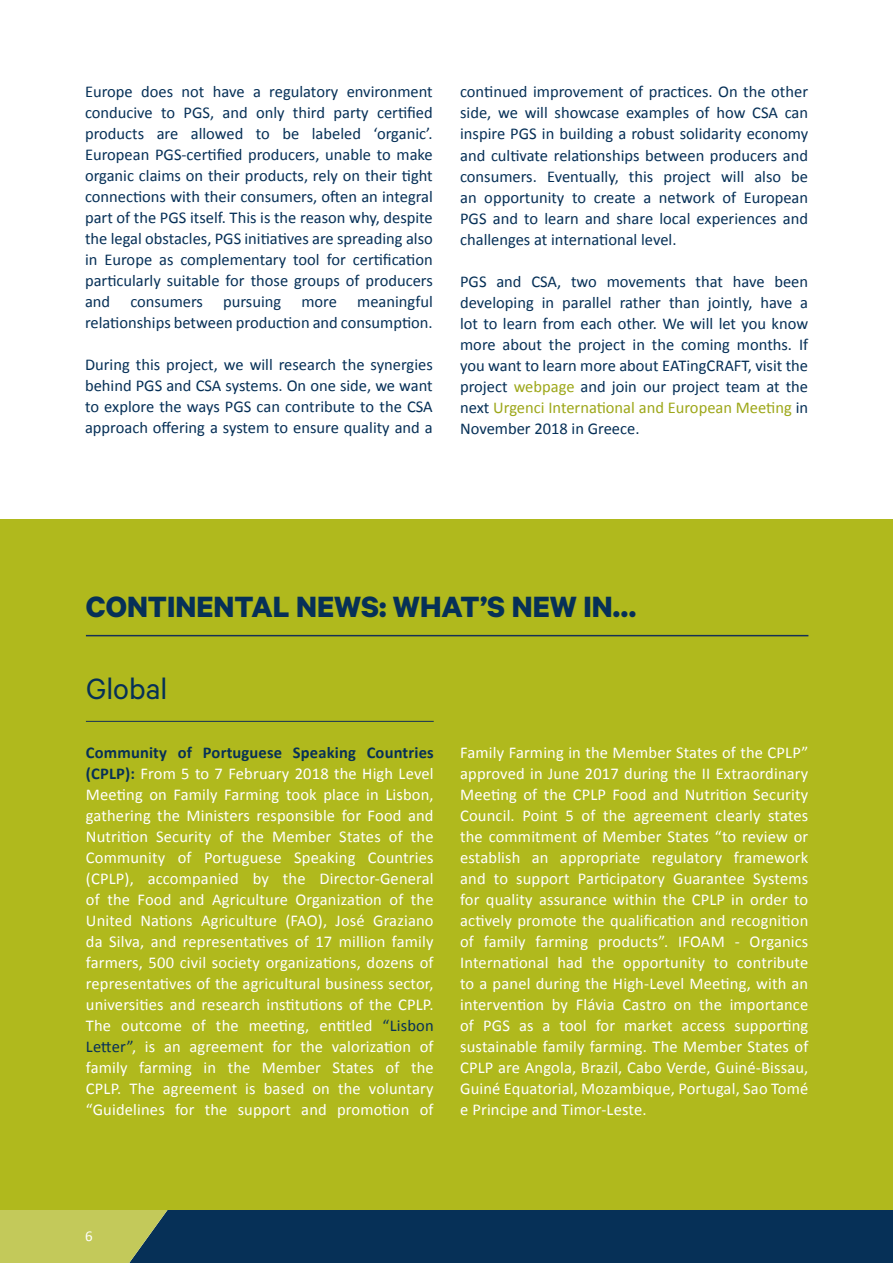
<style>
.page{position:relative;width:893px;height:1263px;background:#fff}
.page>*{position:absolute;margin:0;border:0;box-sizing:border-box;transform-origin:0 0}
.t1{font:700 33px "Calibre";color:#063057}
.t2{font:33px "Calibre";color:#063057}
.t3{font:16.5px/21px "Calibri";letter-spacing:.01em;color:#fff;text-align:justify}
.t4{font:16.5px/21px "Calibri";color:#063057;text-align:justify}
.t5{font:15px "Calibri";color:#fff}
.s1{color:#9da719}
.s2{font-weight:700;color:#063057}
.s3{color:#063057}
</style>
<div class="page">
<svg style="left:0;top:1210px;width:893px;height:53px;background:#254957"></svg>
<div style="left:0;top:519px;width:893px;height:691px;background:#b0b91d"></div>
<hr style="left:86px;top:635px;width:722px;height:1px;background:#153056">
<hr style="left:86px;top:721px;width:348px;height:1px;background:#153056">
<p class="t4" style="left:85px;top:81px;width:349px">Europe does not have a regulatory environment conducive to PGS, and only third party certified products are allowed to be labeled ‘organic’.<br>European PGS-certified producers, unable to make organic claims on their products, rely on their tight connections with their consumers, often an integral part of the PGS itself. This is the reason why, despite the legal obstacles, PGS initiatives are spreading also in Europe as complementary tool for certification particularly suitable for those groups of producers and consumers pursuing more meaningful relationships between production and consumption.</p>
<p class="t4" style="left:85px;top:354px;width:349px">During this project, we will research the synergies behind PGS and CSA systems. On one side, we want to explore the ways PGS can contribute to the CSA approach offering a system to ensure quality and a</p>
<p class="t4" style="left:460px;top:82px;width:350px">continued improvement of practices. On the other side, we will showcase examples of how CSA can inspire PGS in building a robust solidarity economy and cultivate relationships between producers and consumers. Eventually, this project will also be an opportunity to create a network of European PGS and to learn and share local experiences and challenges at international level.</p>
<p class="t4" style="left:460px;top:271px;width:350px">PGS and CSA, two movements that have been developing in parallel rather than jointly, have a lot to learn from each other. We will let you know more about the project in the coming months. If you want to learn more about EATingCRAFT, visit the project <span class="s1">webpage</span> and join our project team at the next <span class="s1">Urgenci International and European Meeting</span> in November 2018 in Greece.</p>
<h1 class="t1" style="left:86px;top:587px;width:552px">CONTI NENTAL NEWS: WHAT’S NEW IN…</h1>
<h1 class="t2" style="left:86px;top:669px;width:83px">Global</h1>
<p class="t3" style="left:86px;top:742px;width:349px"><span class="s2">Community of Portuguese Speaking Countries (CPLP):</span> From 5 to 7 February 2018 the High Level Meeting on Family Farming took place in Lisbon, gathering the Ministers responsible for Food and Nutrition Security of the Member States of the Community of Portuguese Speaking Countries (CPLP), accompanied by the Director-General of the Food and Agriculture Organization of the United Nations Agriculture (FAO), José Graziano da Silva, and representatives of 17 million family farmers, 500 civil society organizations, dozens of representatives of the agricultural business sector, universities and research institutions of the CPLP.<br>The outcome of the meeting, entitled <span class="s3">“Lisbon Letter”</span>, is an agreement for the valorization of family farming in the Member States of the CPLP. The agreement is based on the voluntary “Guidelines for the support and promotion of</p>
<p class="t3" style="left:460px;top:742px;width:350px">Family Farming in the Member States of the CPLP” approved in June 2017 during the II Extraordinary Meeting of the CPLP Food and Nutrition Security Council. Point 5 of the agreement clearly states the commitment of Member States “to review or establish an appropriate regulatory framework and to support Participatory Guarantee Systems for quality assurance within the CPLP in order to actively promote the qualification and recognition of family farming products”. IFOAM - Organics International had the opportunity to contribute to a panel during the High-Level Meeting, with an intervention by Flávia Castro on the importance of PGS as a tool for market access supporting sustainable family farming. The Member States of CPLP are Angola, Brazil, Cabo Verde, Guiné-Bissau, Guiné Equatorial, Mozambique, Portugal, Sao Tomé e Principe and Timor-Leste.</p>
<p class="t5" style="left:85px;top:1227px;width:9px">6</p>
</div>
